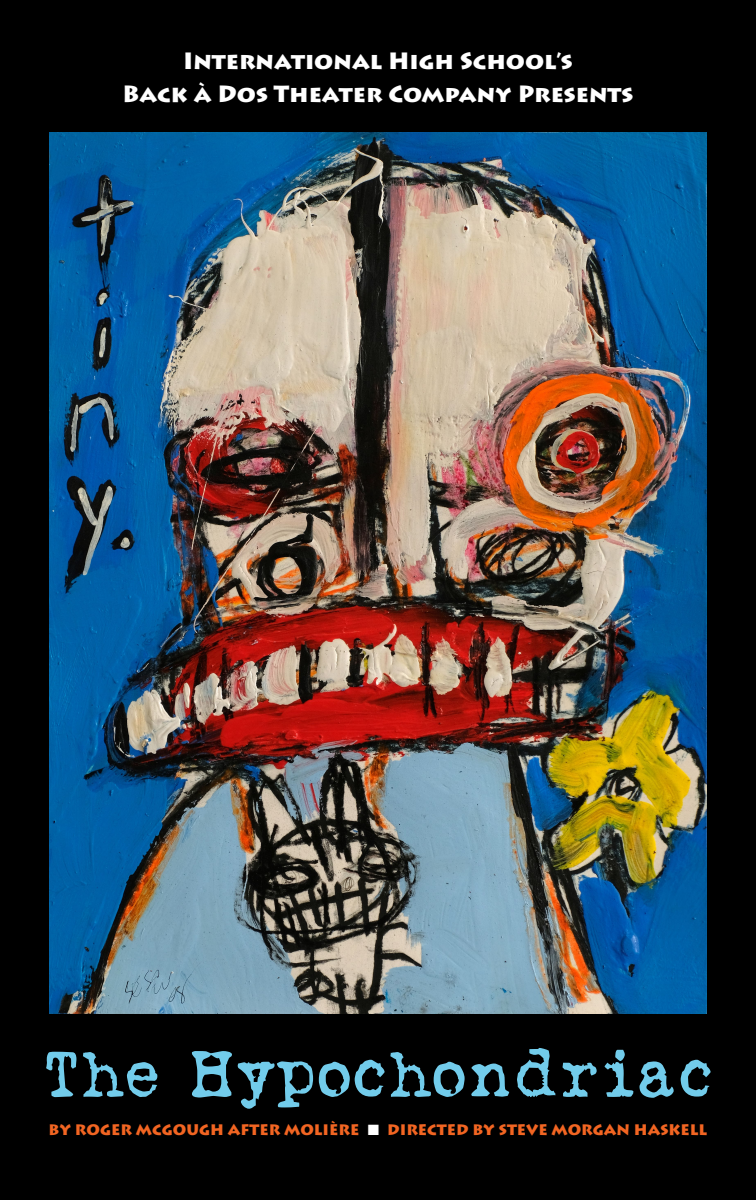
<style>
.page{position:relative;width:756px;height:1200px;background:#000}
.page>*{position:absolute;margin:0;border:0;box-sizing:border-box;transform-origin:0 0}
.The_Hypochondriac-Lo{font:66.75px "Love Letter TW";color:#72cceb}
.Back_a_Dos_Presents{font:900 23.25px "Lithos Pro";color:#fff}
.Credits-Orange-Litho{font:900 15px "Lithos Pro";color:#f26522}
</style>
<div class="page">
<img style="left:49px;top:132px;width:658px;height:881px">
<p class="Back_a_Dos_Presents" style="left:183px;top:46px;width:391px">International High School’s</p>
<p class="Back_a_Dos_Presents" style="left:123px;top:79px;width:512px">Back à Dos Theater Company Presents</p>
<p class="The_Hypochondriac-Lo" style="left:43px;top:1043px;width:671px">The Hypochondriac</p>
<p class="Credits-Orange-Litho" style="left:49px;top:1121px;width:312px">BY ROGER MCGOUGH AFTER MOLIÈRE</p>
<p class="Credits-Orange-Litho" style="left:387px;top:1121px;width:322px">DIRECTED BY STEVE MORGAN HASKELL</p>
</div>
